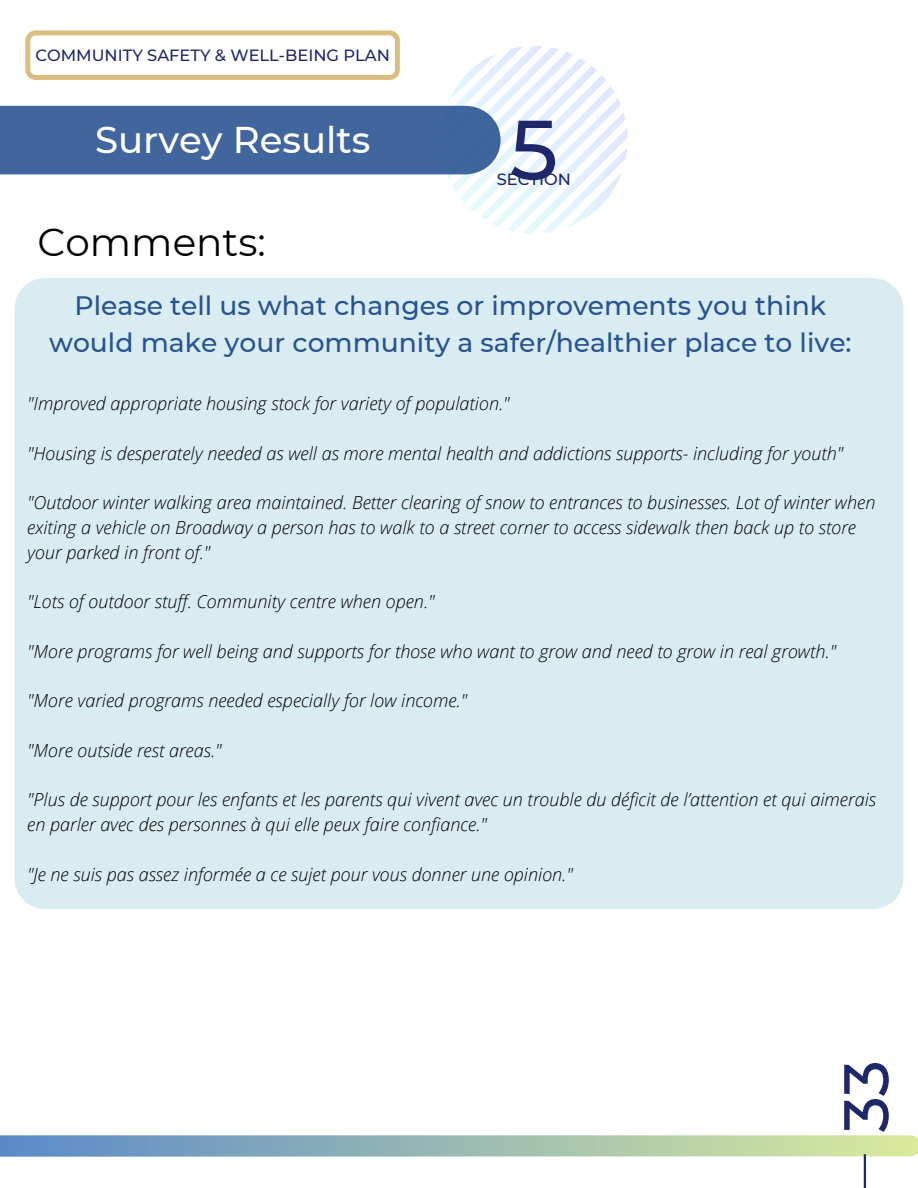
<style>
.page{position:relative;width:918px;height:1188px;background:#fff}
.page>*{position:absolute;margin:0;border:0;box-sizing:border-box;transform-origin:0 0}
.t1{font:500 84px "Montserrat";color:#1f276b}
.t2{font:500 63px "Montserrat";color:#1f276b}
.t3{font:39px "Montserrat";color:#000}
.t4{font:500 37.2px "Montserrat";color:#fff}
.t5{font:500 26.55px/37.2px "Montserrat";color:#285391;text-align:center}
.t6{font:italic 300 18px/24.8px "Open Sans";color:#000}
.t7{font:500 16.2px "Montserrat";color:#1f276b}
</style>
<div class="page">
<svg style="left:0;top:30px;width:628px;height:204px"></svg>
<svg style="left:0;top:1135px;width:918px;height:22px;background:#9dbcb5"></svg>
<div style="left:15px;top:278px;width:888px;height:631px;background:#d9ecf1;border-radius:30px"></div>
<hr style="left:864px;top:1154px;width:2px;height:34px;background:#1f276b">
<p class="t7" style="left:35px;top:45px;width:356px">COMMUNITY SAFETY &amp; WELL-BEING PLAN</p>
<h3 class="t4" style="left:95px;top:117px;width:277px">Survey Results</h3>
<h1 class="t1" style="left:510px;top:98px;width:50px">5</h1>
<p class="t7" style="left:497px;top:170px;width:76px">SECTION</p>
<h3 class="t3" style="left:37px;top:218px;width:230px">Comments:</h3>
<h3 class="t5" style="left:49px;top:287px;width:804px">Please tell us what changes or improvements you think would make your community a safer/healthier place to live:</h3>
<p class="t6" style="left:27px;top:391px;width:484px">"Improved appropriate housing stock for variety of population."</p>
<p class="t6" style="left:27px;top:441px;width:817px">"Housing is desperately needed as well as more mental health and addictions supports- including for youth"</p>
<p class="t6" style="left:27px;top:490px;width:850px">"Outdoor winter walking area maintained. Better clearing of snow to entrances to businesses. Lot of winter when exiting a vehicle on Broadway a person has to walk to a street corner to access sidewalk then back up to store your parked in front of."</p>
<p class="t6" style="left:27px;top:589px;width:409px">"Lots of outdoor stuff. Community centre when open."</p>
<p class="t6" style="left:27px;top:639px;width:810px">"More programs for well being and supports for those who want to grow and need to grow in real growth."</p>
<p class="t6" style="left:27px;top:688px;width:441px">"More varied programs needed especially for low income."</p>
<p class="t6" style="left:27px;top:738px;width:196px">"More outside rest areas."</p>
<p class="t6" style="left:27px;top:787px;width:850px">"Plus de support pour les enfants et les parents qui vivent avec un trouble du déficit de l’attention et qui aimerais en parler avec des personnes à qui elle peux faire confiance."</p>
<p class="t6" style="left:27px;top:861px;width:547px">"Je ne suis pas assez informée a ce sujet pour vous donner une opinion."</p>
<h2 class="t2" style="left:827px;top:1132px;width:74px;rotate:-90deg">33</h2>
</div>
